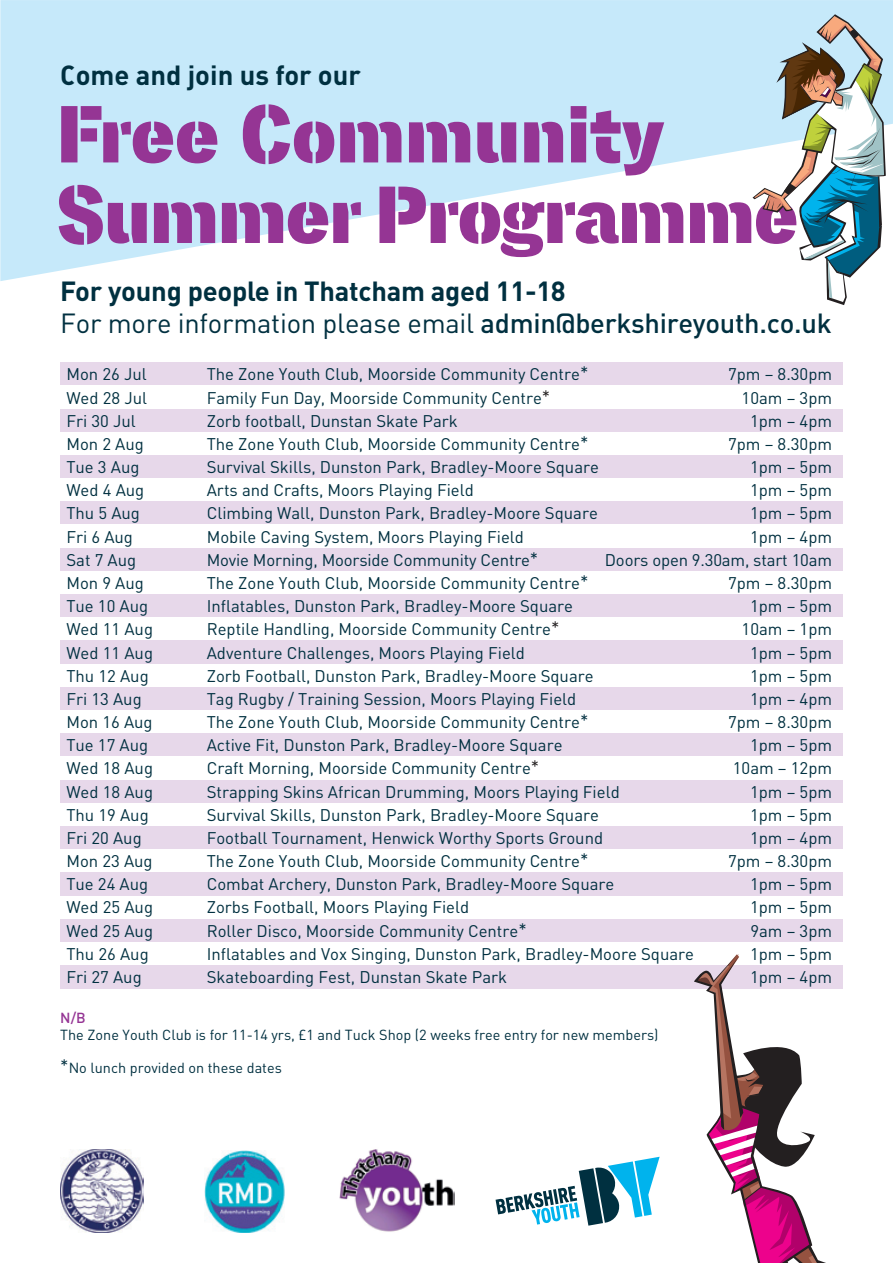
<style>
.page{position:relative;width:893px;height:1263px;background:#fff}
.page>*{position:absolute;margin:0;border:0;box-sizing:border-box;transform-origin:0 0}
.t1{font:80.55px/80.6px "Lorimer No 2 Stencil";letter-spacing:-.02em;color:#953594}
.t2{font:700 27.3px/32px "DIN";letter-spacing:-.01em;color:#003040}
.t3{font:16.65px "DIN";color:#003040}
.t4{font:14.4px "DIN";color:#003040}
.t5{font:500 14.4px "DIN";color:#953594}
.s1{font-weight:400}
.s2{font-weight:500}
.s3{font-size:17.7px}
.s4{font-size:17.7px;color:#231f20}
</style>
<div class="page">
<svg style="left:0;top:0;width:893px;height:281px;fill:#c6e9fa"></svg>
<div style="left:60px;top:362px;width:783px;height:24px;background:#e7d8ea"></div>
<div style="left:60px;top:409px;width:783px;height:23px;background:#e7d8ea"></div>
<div style="left:60px;top:455px;width:783px;height:23px;background:#e7d8ea"></div>
<div style="left:60px;top:502px;width:783px;height:23px;background:#e7d8ea"></div>
<div style="left:60px;top:548px;width:783px;height:23px;background:#e7d8ea"></div>
<div style="left:60px;top:594px;width:783px;height:24px;background:#e7d8ea"></div>
<div style="left:60px;top:641px;width:783px;height:23px;background:#e7d8ea"></div>
<div style="left:60px;top:687px;width:783px;height:23px;background:#e7d8ea"></div>
<div style="left:60px;top:734px;width:783px;height:23px;background:#e7d8ea"></div>
<div style="left:60px;top:780px;width:783px;height:23px;background:#e7d8ea"></div>
<div style="left:60px;top:826px;width:783px;height:23px;background:#e7d8ea"></div>
<div style="left:60px;top:873px;width:783px;height:23px;background:#e7d8ea"></div>
<div style="left:60px;top:919px;width:783px;height:23px;background:#e7d8ea"></div>
<div style="left:60px;top:965px;width:783px;height:24px;background:#e7d8ea"></div>
<svg style="left:496px;top:1157px;width:164px;height:69px"></svg>
<img style="left:60px;top:1149px;width:84px;height:83px">
<img style="left:339px;top:1149px;width:116px;height:83px">
<svg style="left:752px;top:14px;width:134px;height:291px"></svg>
<img style="left:204px;top:1150px;width:81px;height:82px">
<svg style="left:694px;top:954px;width:132px;height:309px"></svg>
<h2 class="t2" style="left:60px;top:58px;width:302px">Come and join us for our</h2>
<h1 class="t1" style="left:56px;top:94px;width:744px">Free Community<br>Summer Programme</h1>
<h2 class="t2" style="left:60px;top:274px;width:773px">For young people in Thatcham aged 11-18<br><span class="s1">For more information please email</span> <span class="s2">admin@berkshireyouth.co.uk</span></h2>
<p class="t3" style="left:66px;top:364px;width:82px">Mon 26 Jul</p>
<p class="t3" style="left:207px;top:364px;width:383px">The Zone Youth Club, Moorside Community Centre<span class="s3">*</span></p>
<p class="t3" style="left:728px;top:364px;width:106px">7pm – 8.30pm</p>
<p class="t3" style="left:66px;top:387px;width:82px">Wed 28 Jul</p>
<p class="t3" style="left:207px;top:387px;width:345px">Family Fun Day, Moorside Community Centre<span class="s4">*</span></p>
<p class="t3" style="left:742px;top:387px;width:92px">10am – 3pm</p>
<p class="t3" style="left:66px;top:410px;width:71px">Fri 30 Jul</p>
<p class="t3" style="left:207px;top:410px;width:253px">Zorb football, Dunstan Skate Park</p>
<p class="t3" style="left:750px;top:410px;width:84px">1pm – 4pm</p>
<p class="t3" style="left:66px;top:433px;width:79px">Mon 2 Aug</p>
<p class="t3" style="left:207px;top:433px;width:383px">The Zone Youth Club, Moorside Community Centre<span class="s3">*</span></p>
<p class="t3" style="left:728px;top:434px;width:106px">7pm – 8.30pm</p>
<p class="t3" style="left:66px;top:457px;width:75px">Tue 3 Aug</p>
<p class="t3" style="left:207px;top:457px;width:394px">Survival Skills, Dunston Park, Bradley-Moore Square</p>
<p class="t3" style="left:750px;top:457px;width:84px">1pm – 5pm</p>
<p class="t3" style="left:66px;top:480px;width:79px">Wed 4 Aug</p>
<p class="t3" style="left:207px;top:480px;width:269px">Arts and Crafts, Moors Playing Field</p>
<p class="t3" style="left:750px;top:480px;width:84px">1pm – 5pm</p>
<p class="t3" style="left:66px;top:503px;width:75px">Thu 5 Aug</p>
<p class="t3" style="left:207px;top:503px;width:393px">Climbing Wall, Dunston Park, Bradley-Moore Square</p>
<p class="t3" style="left:750px;top:503px;width:84px">1pm – 5pm</p>
<p class="t3" style="left:66px;top:526px;width:68px">Fri 6 Aug</p>
<p class="t3" style="left:207px;top:526px;width:319px">Mobile Caving System, Moors Playing Field</p>
<p class="t3" style="left:750px;top:526px;width:84px">1pm – 4pm</p>
<p class="t3" style="left:66px;top:549px;width:71px">Sat 7 Aug</p>
<p class="t3" style="left:207px;top:549px;width:333px">Movie Morning, Moorside Community Centre<span class="s3">*</span></p>
<p class="t3" style="left:605px;top:549px;width:229px">Doors open 9.30am, start 10am</p>
<p class="t3" style="left:66px;top:573px;width:79px">Mon 9 Aug</p>
<p class="t3" style="left:207px;top:573px;width:383px">The Zone Youth Club, Moorside Community Centre<span class="s3">*</span></p>
<p class="t3" style="left:728px;top:573px;width:106px">7pm – 8.30pm</p>
<p class="t3" style="left:66px;top:596px;width:83px">Tue 10 Aug</p>
<p class="t3" style="left:207px;top:596px;width:368px">Inflatables, Dunston Park, Bradley-Moore Square</p>
<p class="t3" style="left:750px;top:596px;width:84px">1pm – 5pm</p>
<p class="t3" style="left:66px;top:619px;width:88px">Wed 11 Aug</p>
<p class="t3" style="left:207px;top:619px;width:354px">Reptile Handling, Moorside Community Centre<span class="s4">*</span></p>
<p class="t3" style="left:742px;top:619px;width:92px">10am – 1pm</p>
<p class="t3" style="left:66px;top:642px;width:88px">Wed 11 Aug</p>
<p class="t3" style="left:207px;top:642px;width:320px">Adventure Challenges, Moors Playing Field</p>
<p class="t3" style="left:750px;top:642px;width:84px">1pm – 5pm</p>
<p class="t3" style="left:66px;top:665px;width:84px">Thu 12 Aug</p>
<p class="t3" style="left:207px;top:665px;width:388px">Zorb Football, Dunston Park, Bradley-Moore Square</p>
<p class="t3" style="left:750px;top:665px;width:84px">1pm – 5pm</p>
<p class="t3" style="left:66px;top:688px;width:77px">Fri 13 Aug</p>
<p class="t3" style="left:207px;top:688px;width:371px">Tag Rugby / Training Session, Moors Playing Field</p>
<p class="t3" style="left:750px;top:688px;width:84px">1pm – 4pm</p>
<p class="t3" style="left:66px;top:712px;width:88px">Mon 16 Aug</p>
<p class="t3" style="left:207px;top:712px;width:383px">The Zone Youth Club, Moorside Community Centre<span class="s3">*</span></p>
<p class="t3" style="left:728px;top:712px;width:106px">7pm – 8.30pm</p>
<p class="t3" style="left:66px;top:735px;width:83px">Tue 17 Aug</p>
<p class="t3" style="left:207px;top:735px;width:357px">Active Fit, Dunston Park, Bradley-Moore Square</p>
<p class="t3" style="left:750px;top:735px;width:84px">1pm – 5pm</p>
<p class="t3" style="left:66px;top:758px;width:88px">Wed 18 Aug</p>
<p class="t3" style="left:207px;top:758px;width:334px">Craft Morning, Moorside Community Centre<span class="s4">*</span></p>
<p class="t3" style="left:733px;top:758px;width:101px">10am – 12pm</p>
<p class="t3" style="left:66px;top:781px;width:88px">Wed 18 Aug</p>
<p class="t3" style="left:207px;top:781px;width:415px">Strapping Skins African Drumming, Moors Playing Field</p>
<p class="t3" style="left:750px;top:781px;width:84px">1pm – 5pm</p>
<p class="t3" style="left:66px;top:804px;width:84px">Thu 19 Aug</p>
<p class="t3" style="left:207px;top:804px;width:394px">Survival Skills, Dunston Park, Bradley-Moore Square</p>
<p class="t3" style="left:750px;top:804px;width:84px">1pm – 5pm</p>
<p class="t3" style="left:66px;top:827px;width:77px">Fri 20 Aug</p>
<p class="t3" style="left:207px;top:827px;width:398px">Football Tournament, Henwick Worthy Sports Ground</p>
<p class="t3" style="left:750px;top:827px;width:84px">1pm – 4pm</p>
<p class="t3" style="left:66px;top:851px;width:88px">Mon 23 Aug</p>
<p class="t3" style="left:207px;top:851px;width:383px">The Zone Youth Club, Moorside Community Centre<span class="s3">*</span></p>
<p class="t3" style="left:728px;top:851px;width:106px">7pm – 8.30pm</p>
<p class="t3" style="left:66px;top:874px;width:83px">Tue 24 Aug</p>
<p class="t3" style="left:207px;top:874px;width:409px">Combat Archery, Dunston Park, Bradley-Moore Square</p>
<p class="t3" style="left:750px;top:874px;width:84px">1pm – 5pm</p>
<p class="t3" style="left:66px;top:897px;width:88px">Wed 25 Aug</p>
<p class="t3" style="left:207px;top:897px;width:264px">Zorbs Football, Moors Playing Field</p>
<p class="t3" style="left:750px;top:897px;width:84px">1pm – 5pm</p>
<p class="t3" style="left:66px;top:920px;width:88px">Wed 25 Aug</p>
<p class="t3" style="left:207px;top:920px;width:322px">Roller Disco, Moorside Community Centre<span class="s3">*</span></p>
<p class="t3" style="left:750px;top:920px;width:83px">9am – 3pm</p>
<p class="t3" style="left:66px;top:943px;width:84px">Thu 26 Aug</p>
<p class="t3" style="left:207px;top:943px;width:489px">Inflatables and Vox Singing, Dunston Park, Bradley-Moore Square</p>
<p class="t3" style="left:750px;top:943px;width:84px">1pm – 5pm</p>
<p class="t3" style="left:66px;top:966px;width:77px">Fri 27 Aug</p>
<p class="t3" style="left:207px;top:966px;width:302px">Skateboarding Fest, Dunstan Skate Park</p>
<p class="t3" style="left:750px;top:966px;width:84px">1pm – 4pm</p>
<p class="t5" style="left:60px;top:1008px;width:27px">N/B</p>
<p class="t4" style="left:60px;top:1025px;width:600px">The Zone Youth Club is for 11-14 yrs, £1 and Tuck Shop (2 weeks free entry for new members)</p>
<p class="t4" style="left:60px;top:1059px;width:223px"><span class="s3">*</span>No lunch provided on these dates</p>
</div>
